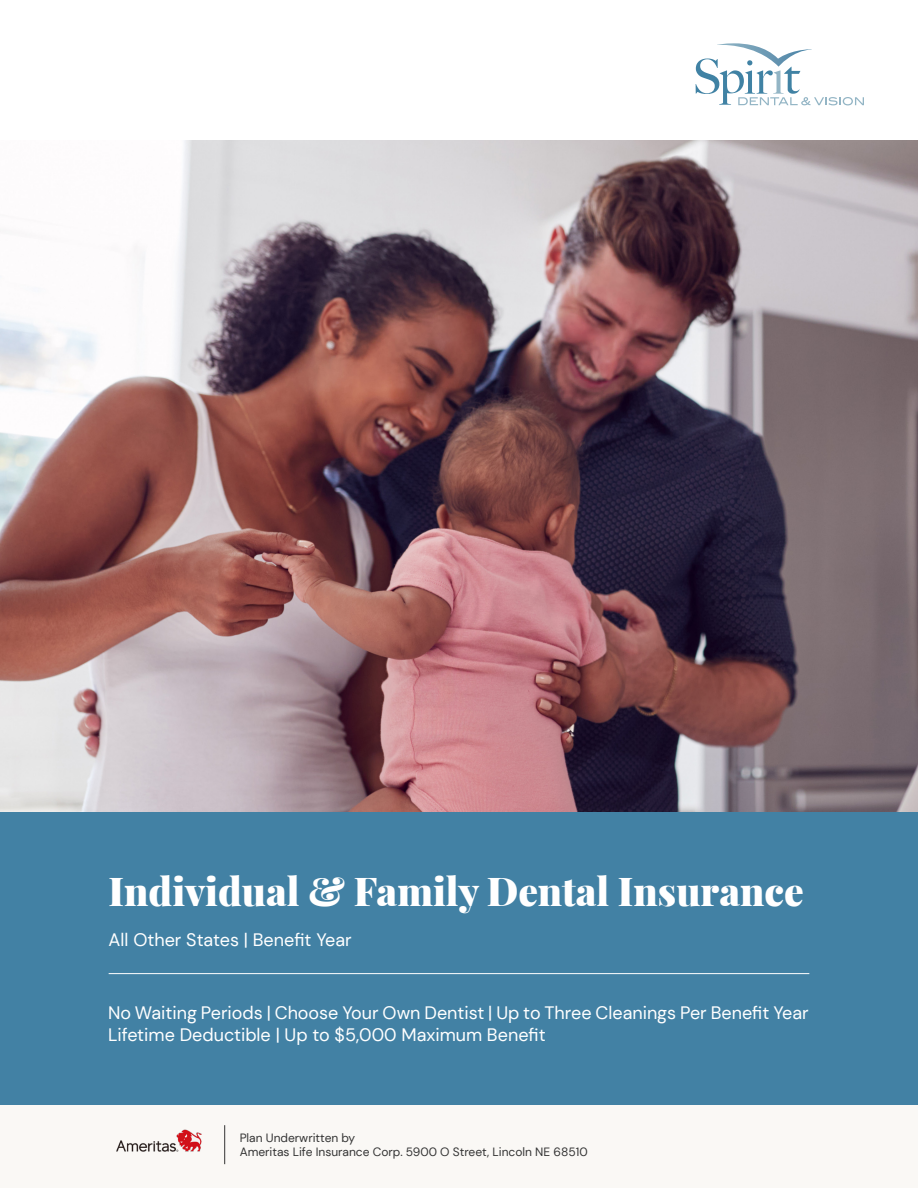
<style>
.page{position:relative;width:918px;height:1188px;background:#fff}
.page>*{position:absolute;margin:0;border:0;box-sizing:border-box;transform-origin:0 0}
.t1{font:900 39px "Playfair Display";color:#fff}
.t2{font:18px "DM Sans";color:#fff}
.t3{font:12px/14.4px "DM Sans";color:#343434}
</style>
<div class="page">
<img style="left:0;top:140px;width:918px;height:672px">
<svg style="left:696px;top:43px;width:168px;height:62px"></svg>
<div style="left:0;top:812px;width:918px;height:294px;background:#4281a4"></div>
<hr style="left:109px;top:973px;width:700px;height:1px;background:#fff">
<div style="left:0;top:1106px;width:918px;height:82px;background:#faf8f5"></div>
<img style="left:117px;top:1129px;width:85px;height:23px">
<hr style="left:224px;top:1125px;width:1px;height:39px;background:#333434">
<p class="t1" style="left:109px;top:861px;width:697px">Individual &amp; Family Dental Insurance</p>
<p class="t2" style="left:109px;top:928px;width:245px">All Other States | Benefit Year</p>
<p class="t2" style="left:108px;top:1002px;width:702px">No Waiting Periods | Choose Your Own Dentist | Up to Three Cleanings Per Benefit Year</p>
<p class="t2" style="left:108px;top:1024px;width:439px">Lifetime Deductible | Up to $5,000 Maximum Benefit</p>
<p class="t3" style="left:240px;top:1130px;width:349px">Plan Underwritten by<br>Ameritas Life Insurance Corp. 5900 O Street, Lincoln NE 68510</p>
</div>
